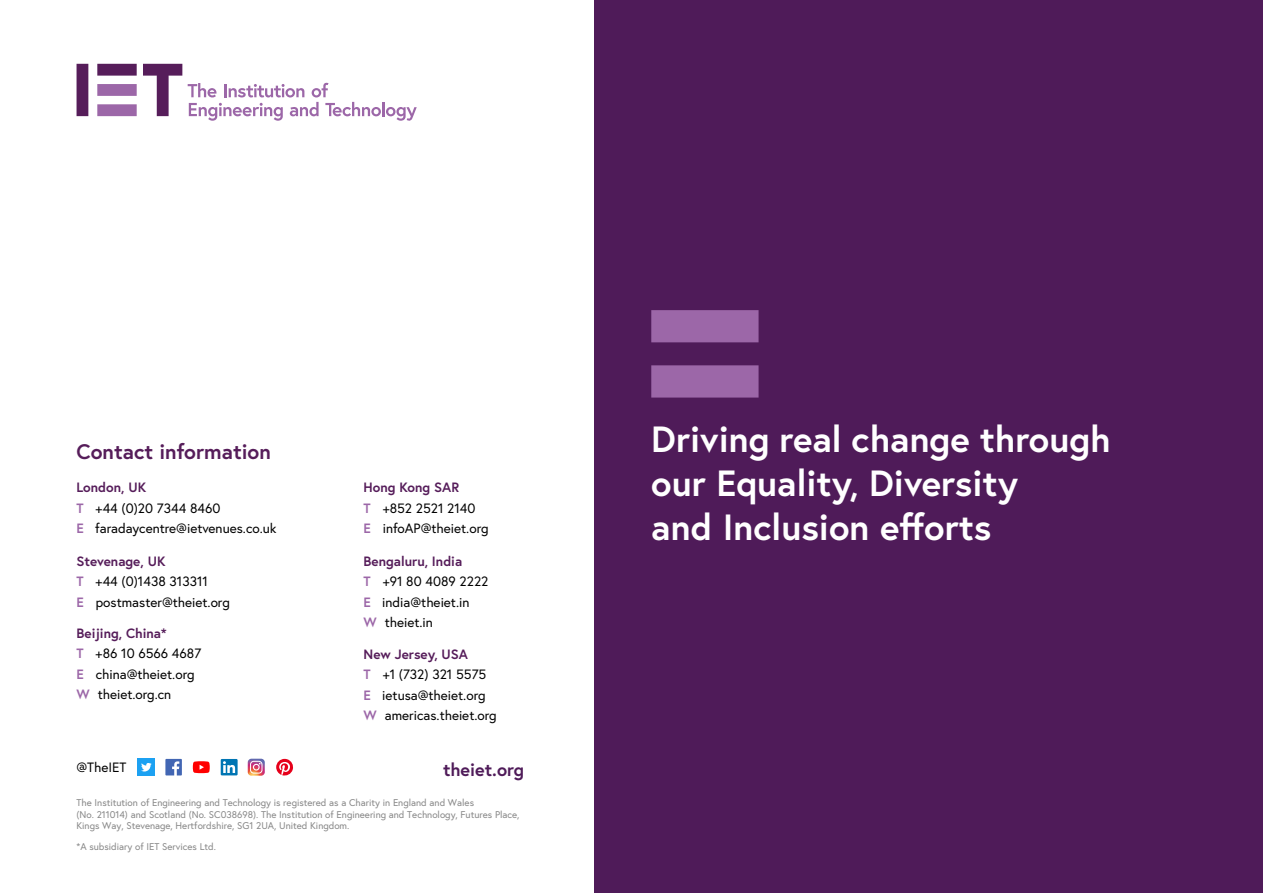
<style>
.page{position:relative;width:1263px;height:893px;background:#fff}
.page>*{position:absolute;margin:0;border:0;box-sizing:border-box;transform-origin:0 0}
.t1{font:700 36.45px/43.7px "Europa";color:#fff}
.t2{font:700 21px "Europa";color:#561d5a}
.t3{font:700 18px "Europa";color:#4f1b59}
.t4{font:13.5px/20.4px "Europa";color:#000}
.t5{font:9.75px/11.7px "Europa";color:#878787}
.s1{font-weight:700;color:#561d5a}
.s2{font-weight:700;color:#9c67a8}
</style>
<div class="page">
<div style="left:589px;top:0;width:674px;height:893px;background:#4f1b59"></div>
<svg style="left:651px;top:310px;width:107px;height:88px"></svg>
<div style="left:0;top:0;width:593px;height:893px;background:#fff"></div>
<svg style="left:188px;top:83px;width:229px;height:38px"></svg>
<svg style="left:77px;top:64px;width:105px;height:52px"></svg>
<svg style="left:193px;top:761px;width:17px;height:12px"></svg>
<div style="left:138px;top:759px;width:17px;height:17px;background:#1ca1f2"></div>
<svg style="left:141px;top:763px;width:11px;height:8px"></svg>
<svg style="left:276px;top:759px;width:17px;height:17px"></svg>
<div style="left:221px;top:759px;width:17px;height:16px;background:#0075b3"></div>
<svg style="left:223px;top:761px;width:12px;height:12px"></svg>
<svg style="left:165px;top:759px;width:17px;height:16px"></svg>
<svg style="left:248px;top:759px;width:17px;height:17px"></svg>
<h2 class="t2" style="left:77px;top:437px;width:196px">Contact information</h2>
<p class="t4" style="left:77px;top:477px;width:202px"><span class="s1">London, UK<br></span><span class="s2">T</span> +44 (0)20 7344 8460<br><span class="s2">E</span> faradaycentre@ietvenues.co.uk</p>
<p class="t4" style="left:77px;top:551px;width:155px"><span class="s1">Stevenage, UK<br></span><span class="s2">T</span> +44 (0)1438 313311<br><span class="s2">E</span> postmaster@theiet.org</p>
<p class="t4" style="left:77px;top:623px;width:126px"><span class="s1">Beijing, China*<br></span><span class="s2">T</span> +86 10 6566 4687<br><span class="s2">E</span> china@theiet.org<br><span class="s2">W</span> theiet.org.cn</p>
<p class="t4" style="left:364px;top:477px;width:126px"><span class="s1">Hong Kong SAR<br></span><span class="s2">T</span> +852 2521 2140<br><span class="s2">E</span> infoAP@theiet.org</p>
<p class="t4" style="left:364px;top:551px;width:126px"><span class="s1">Bengaluru, India<br></span><span class="s2">T</span> +91 80 4089 2222<br><span class="s2">E</span> india@theiet.in<br><span class="s2">W</span> theiet.in</p>
<p class="t4" style="left:364px;top:644px;width:135px"><span class="s1">New Jersey, USA<br></span><span class="s2">T</span> +1 (732) 321 5575<br><span class="s2">E</span> ietusa@theiet.org<br><span class="s2">W</span> americas.theiet.org</p>
<p class="t4" style="left:77px;top:757px;width:52px">@TheIET</p>
<h3 class="t3" style="left:443px;top:757px;width:83px">theiet.org</h3>
<p class="t5" style="left:77px;top:796px;width:444px">The Institution of Engineering and Technology is registered as a Charity in England and Wales<br>(No. 211014) and Scotland (No. SC038698). The Institution of Engineering and Technology, Futures Place,<br>Kings Way, Stevenage, Hertfordshire, SG1 2UA, United Kingdom.</p>
<p class="t5" style="left:77px;top:841px;width:141px">*A subsidiary of IET Services Ltd.</p>
<h1 class="t1" style="left:651px;top:417px;width:461px">Driving real change through our Equality, Diversity<br>and Inclusion efforts</h1>
</div>
